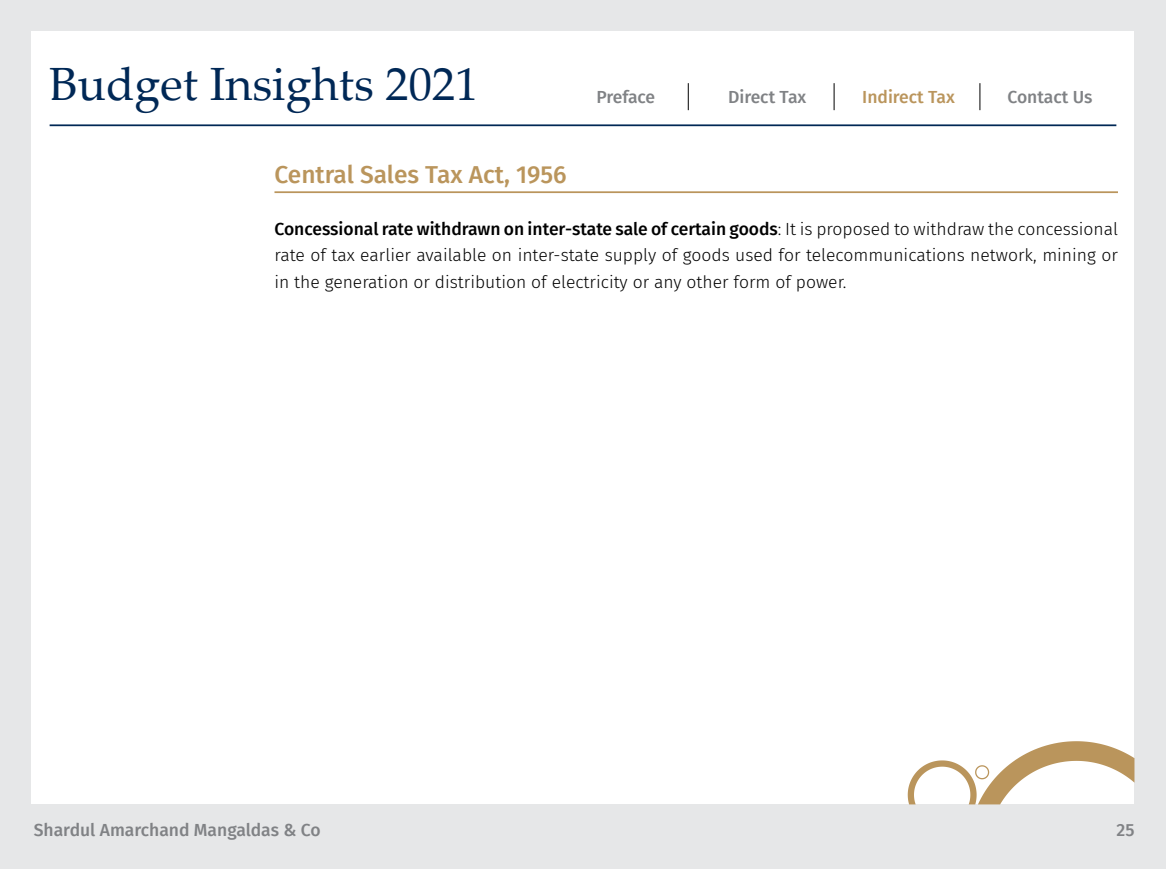
<style>
.page{position:relative;width:1166px;height:869px;background:#fff}
.page>*{position:absolute;margin:0;border:0;box-sizing:border-box;transform-origin:0 0}
.t1{font:46.55px "Palatino Linotype";color:#002856}
.Heading_1{font:500 24.5px "Fira Sans";color:#ba955c}
.Body_Copy{font:300 17.5px/26.2px "Fira Sans";color:#000;text-align:justify}
.t2{font:500 17.5px "Fira Sans";color:#808285}
.t3{font:500 17.5px "Fira Sans";color:#ba955c}
.t4{font:500 17.5px "Fira Sans";letter-spacing:-.02em;color:#808285}
.s1{font-weight:500}
</style>
<div class="page">
<div style="left:0;top:0;width:1166px;height:868px;background:#e6e7e8"></div>
<div style="left:32px;top:31px;width:1102px;height:773px;background:#fff"></div>
<svg style="left:908px;top:741px;width:226px;height:63px"></svg>
<hr style="left:50px;top:124px;width:1066px;height:2px;background:#002856">
<svg style="left:688px;top:83px;width:1px;height:27px"></svg>
<svg style="left:833px;top:83px;width:1px;height:27px"></svg>
<svg style="left:979px;top:83px;width:1px;height:27px"></svg>
<hr style="left:274px;top:191px;width:844px;height:2px;background:#ba955c">
<h1 class="t1" style="left:50px;top:51px;width:430px">Budget Insights 2021</h1>
<p class="t4" style="left:596px;top:83px;width:60px">Preface</p>
<p class="t2" style="left:728px;top:83px;width:80px">Direct Tax</p>
<p class="t3" style="left:862px;top:83px;width:94px">Indirect Tax</p>
<p class="t2" style="left:1007px;top:83px;width:86px">Contact Us</p>
<p class="Heading_1" style="left:274px;top:154px;width:294px">Central Sales Tax Act, 1956</p>
<p class="Body_Copy" style="left:274px;top:216px;width:845px"><span class="s1">Concessional rate withdrawn on inter-state sale of certain goods</span>: It is proposed to withdraw the concessional rate of tax earlier available on inter-state supply of goods used for telecommunications network, mining or in the generation or distribution of electricity or any other form of power.</p>
<p class="t2" style="left:34px;top:815px;width:288px">Shardul Amarchand Mangaldas &amp; Co</p>
<p class="t2" style="left:1116px;top:815px;width:19px">25</p>
</div>
